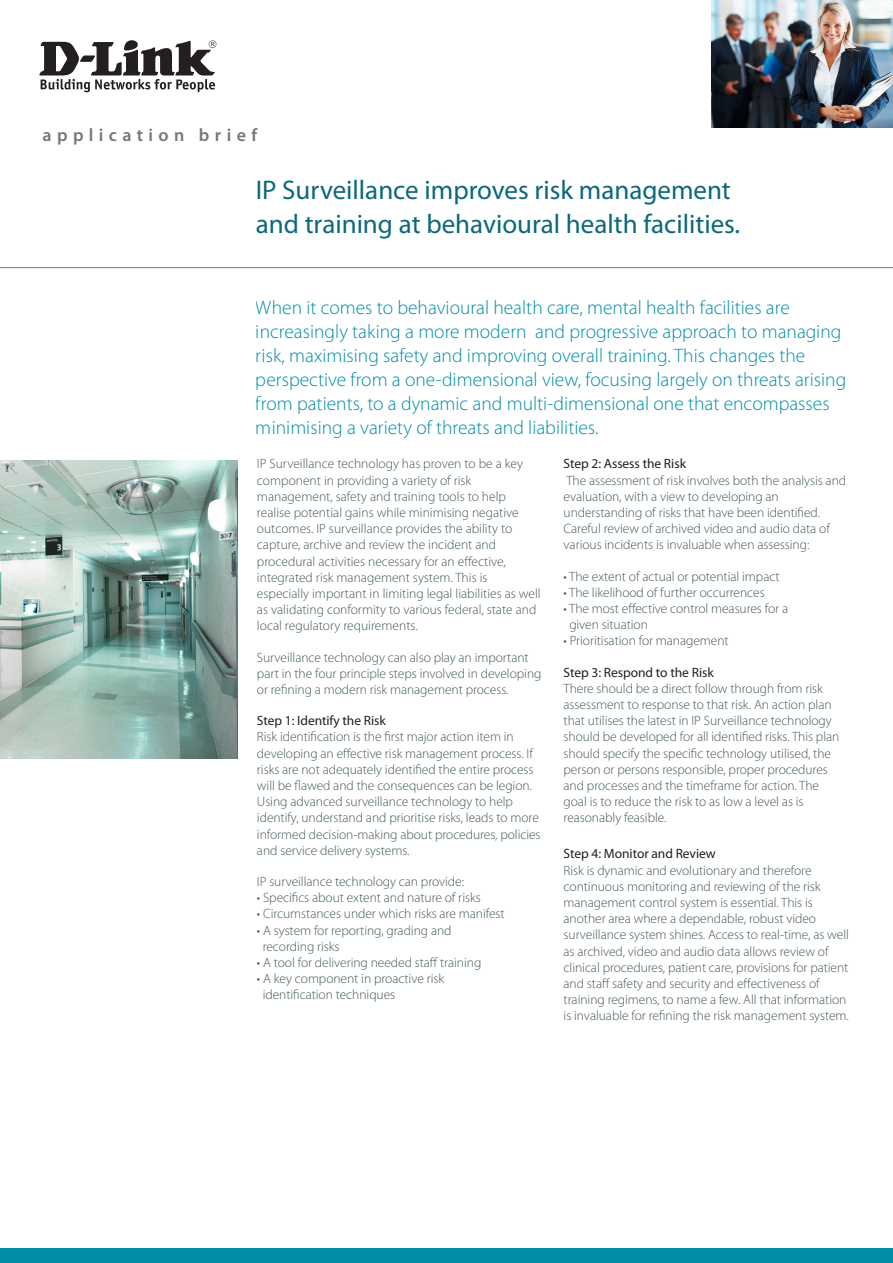
<style>
.page{position:relative;width:893px;height:1263px;background:#fff}
.page>*{position:absolute;margin:0;border:0;box-sizing:border-box;transform-origin:0 0}
.t1{font:27px/34.5px "Myriad Pro";color:#0d687a}
.t2{font:300 19.5px/24px "Myriad Pro";color:#008da8}
.t3{font:600 18px "Myriad Pro";letter-spacing:.3em;color:#74787d}
.t4{font:300 13.5px/16.2px "Myriad Pro";letter-spacing:-.005em;color:#44585e}
.s1{font-weight:400;color:#231f20}
</style>
<div class="page">
<div style="left:0;top:1249px;width:893px;height:14px;background:#008da8"></div>
<svg style="left:39px;top:40px;width:177px;height:52px"></svg>
<img style="left:712px;top:0;width:181px;height:127px">
<hr style="left:0;top:267px;width:893px;height:1px;background:#73787e">
<img style="left:0;top:461px;width:237px;height:297px">
<p class="t3" style="left:43px;top:123px;width:216px">application brief</p>
<p class="t1" style="left:256px;top:172px;width:486px">IP Surveillance improves risk management and training at behavioural health facilities.</p>
<p class="t2" style="left:256px;top:295px;width:592px">When it comes to behavioural health care, mental health facilities are increasingly taking a more modern and progressive approach to managing risk, maximising safety and improving overall training. This changes the perspective from a one-dimensional view, focusing largely on threats arising from patients, to a dynamic and multi-dimensional one that encompasses minimising a variety of threats and liabilities.</p>
<p class="t4" style="left:257px;top:456px;width:285px">IP Surveillance technology has proven to be a key component in providing a variety of risk management, safety and training tools to help realise potential gains while minimising negative outcomes. IP surveillance provides the ability to capture, archive and review the incident and procedural activities necessary for an effective, integrated risk management system. This is especially important in limiting legal liabilities as well as validating conformity to various federal, state and local regulatory requirements.</p>
<p class="t4" style="left:257px;top:649px;width:286px">Surveillance technology can also play an important part in the four principle steps involved in developing or refining a modern risk management process.</p>
<p class="t4" style="left:257px;top:712px;width:285px"><span class="s1">Step 1: Identify the Risk<br></span>Risk identification is the first major action item in developing an effective risk management process. If risks are not adequately identified the entire process will be flawed and the consequences can be legion.<br>Using advanced surveillance technology to help identify, understand and prioritise risks, leads to more informed decision-making about procedures, policies and service delivery systems.</p>
<p class="t4" style="left:257px;top:873px;width:209px">IP surveillance technology can provide:</p>
<p class="t4" style="left:257px;top:889px;width:225px">• Specifics about extent and nature of risks</p>
<p class="t4" style="left:257px;top:906px;width:249px">• Circumstances under which risks are manifest</p>
<p class="t4" style="left:263px;top:922px;width:190px;text-indent:-6px">• A system for reporting, grading and recording risks</p>
<p class="t4" style="left:257px;top:954px;width:226px">• A tool for delivering needed staff training</p>
<p class="t4" style="left:263px;top:970px;width:183px;text-indent:-6px">• A key component in proactive risk identification techniques</p>
<p class="t4" style="left:564px;top:456px;width:284px"><span class="s1">Step 2: Assess the Risk<br></span>The assessment of risk involves both the analysis and evaluation, with a view to developing an understanding of risks that have been identified.<br>Careful review of archived video and audio data of various incidents is invaluable when assessing:</p>
<p class="t4" style="left:564px;top:568px;width:218px">• The extent of actual or potential impact</p>
<p class="t4" style="left:564px;top:584px;width:203px">• The likelihood of further occurrences</p>
<p class="t4" style="left:569px;top:600px;width:220px;text-indent:-6px">• The most effective control measures for a given situation</p>
<p class="t4" style="left:564px;top:633px;width:167px">• Prioritisation for management</p>
<p class="t4" style="left:564px;top:664px;width:277px"><span class="s1">Step 3: Respond to the Risk<br></span>There should be a direct follow through from risk assessment to response to that risk. An action plan that utilises the latest in IP Surveillance technology should be developed for all identified risks. This plan should specify the specific technology utilised, the person or persons responsible, proper procedures and processes and the timeframe for action. The goal is to reduce the risk to as low a level as is reasonably feasible.</p>
<p class="t4" style="left:564px;top:846px;width:287px"><span class="s1">Step 4: Monitor and Review<br></span>Risk is dynamic and evolutionary and therefore continuous monitoring and reviewing of the risk management control system is essential. This is another area where a dependable, robust video surveillance system shines. Access to real-time, as well as archived, video and audio data allows review of clinical procedures, patient care, provisions for patient and staff safety and security and effectiveness of training regimens, to name a few. All that information is invaluable for refining the risk management system.</p>
</div>
